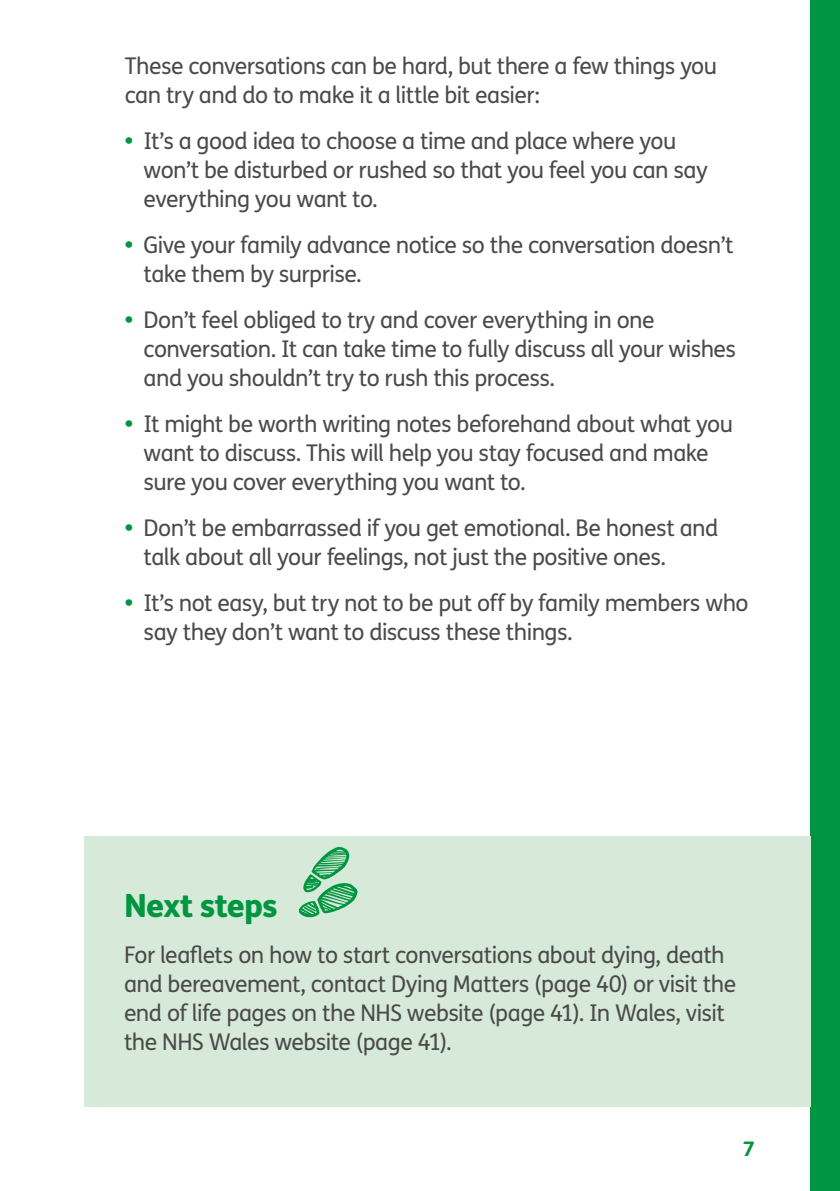
<style>
.page{position:relative;width:840px;height:1191px;background:#fff}
.page>*{position:absolute;margin:0;border:0;box-sizing:border-box;transform-origin:0 0}
.t1{font:800 32px "FS Me";letter-spacing:-.025em;color:#009641}
.t2{font:23px/29px "FS Me";letter-spacing:-.025em;color:#4a4a49}
.t3{font:700 22px "Foco Age UK";color:#009641}
.s1{font-weight:800;color:#009641}
</style>
<div class="page">
<div style="left:810px;top:0;width:29px;height:1191px;background:#009641"></div>
<div style="left:84px;top:836px;width:726px;height:270px;background:#d7ead9"></div>
<svg style="left:299px;top:847px;width:58px;height:70px"></svg>
<p class="t2" style="left:125px;top:52px;width:593px">These conversations can be hard, but there a few things you can try and do to make it a little bit easier:</p>
<p class="t2" style="left:143px;top:127px;width:565px;text-indent:-19px"><span class="s1">•</span> It’s a good idea to choose a time and place where you won’t be disturbed or rushed so that you feel you can say everything you want to.</p>
<p class="t2" style="left:143px;top:231px;width:591px;text-indent:-19px"><span class="s1">•</span> Give your family advance notice so the conversation doesn’t take them by surprise.</p>
<p class="t2" style="left:143px;top:306px;width:593px;text-indent:-19px"><span class="s1">•</span> Don’t feel obliged to try and cover everything in one conversation. It can take time to fully discuss all your wishes and you shouldn’t try to rush this process.</p>
<p class="t2" style="left:143px;top:410px;width:590px;text-indent:-19px"><span class="s1">•</span> It might be worth writing notes beforehand about what you want to discuss. This will help you stay focused and make sure you cover everything you want to.</p>
<p class="t2" style="left:143px;top:514px;width:576px;text-indent:-19px"><span class="s1">•</span> Don’t be embarrassed if you get emotional. Be honest and talk about all your feelings, not just the positive ones.</p>
<p class="t2" style="left:143px;top:589px;width:606px;text-indent:-19px"><span class="s1">•</span> It’s not easy, but try not to be put off by family members who say they don’t want to discuss these things.</p>
<h1 class="t1" style="left:124px;top:885px;width:155px">Next steps</h1>
<p class="t2" style="left:124px;top:940px;width:613px">For leaflets on how to start conversations about dying, death and bereavement, contact Dying Matters (page 40) or visit the end of life pages on the NHS website (page 41). In Wales, visit the NHS Wales website (page 41).</p>
<p class="t3" style="left:742px;top:1135px;width:14px">7</p>
</div>
